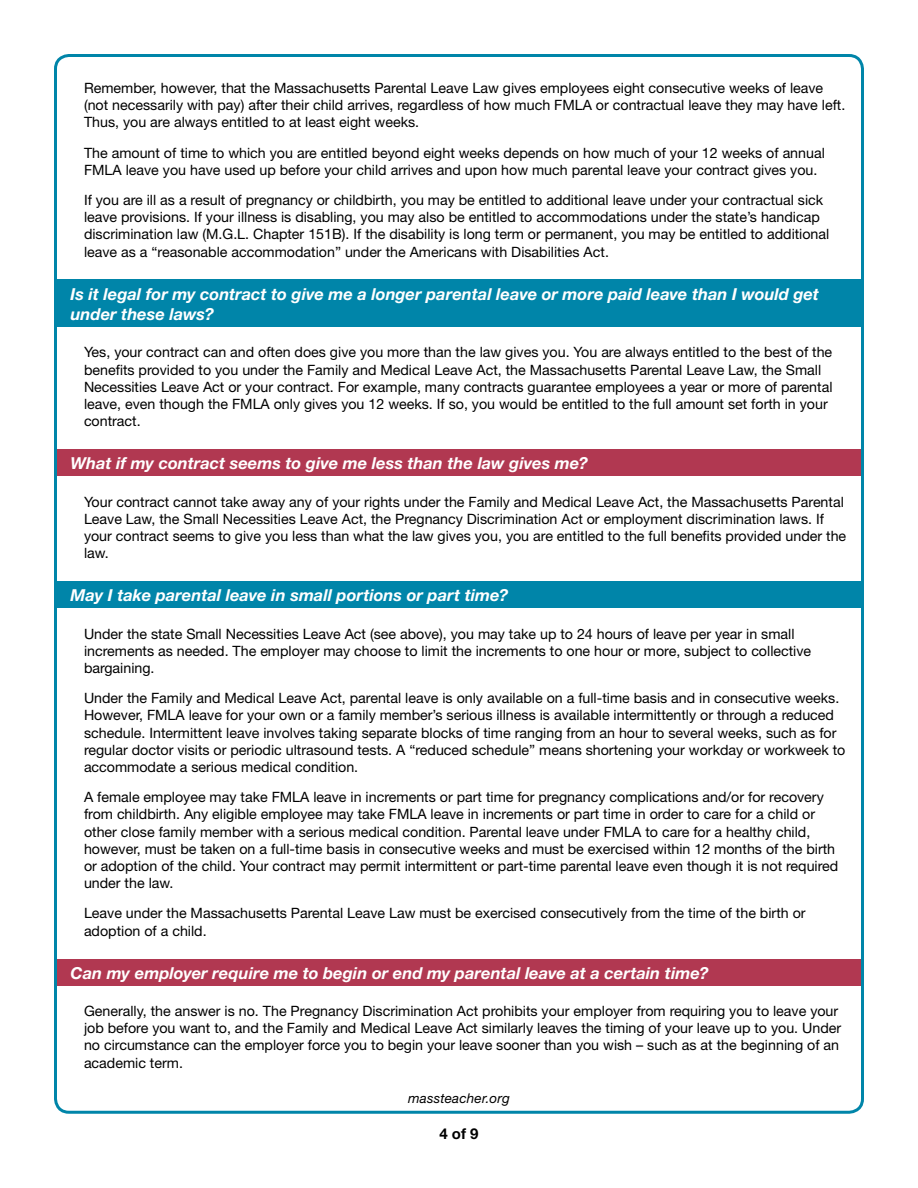
<style>
.page{position:relative;width:918px;height:1188px;background:#fff}
.page>*{position:absolute;margin:0;border:0;box-sizing:border-box;transform-origin:0 0}
.t1{font:italic 700 16.5px/19.8px "Helvetica Neue";color:#fff}
.t2{font:700 15px "Helvetica Neue";color:#000}
.Body_Text_INDENT{font:14.25px/17.1px "Helvetica Neue";color:#000}
.t3{font:italic 13.5px "Helvetica Neue";letter-spacing:.015em;color:#000}
</style>
<div class="page">
<div style="left:57px;top:280px;width:805px;height:47px;background:#0085a9"></div>
<div style="left:57px;top:449px;width:805px;height:27px;background:#b13851"></div>
<div style="left:57px;top:581px;width:805px;height:27px;background:#0085a9"></div>
<div style="left:57px;top:959px;width:805px;height:27px;background:#b13851"></div>
<p class="Body_Text_INDENT" style="left:84px;top:79px;width:763px">Remember, however, that the Massachusetts Parental Leave Law gives employees eight consecutive weeks of leave (not necessarily with pay) after their child arrives, regardless of how much FMLA or contractual leave they may have left.<br>Thus, you are always entitled to at least eight weeks.</p>
<p class="Body_Text_INDENT" style="left:84px;top:144px;width:742px">The amount of time to which you are entitled beyond eight weeks depends on how much of your 12 weeks of annual<br>FMLA leave you have used up before your child arrives and upon how much parental leave your contract gives you.</p>
<p class="Body_Text_INDENT" style="left:84px;top:191px;width:747px">If you are ill as a result of pregnancy or childbirth, you may be entitled to additional leave under your contractual sick leave provisions. If your illness is disabling, you may also be entitled to accommodations under the state’s handicap discrimination law (M.G.L. Chapter 151B). If the disability is long term or permanent, you may be entitled to additional leave as a “reasonable accommodation” under the Americans with Disabilities Act.</p>
<p class="t1" style="left:70px;top:284px;width:750px">Is it legal for my contract to give me a longer parental leave or more paid leave than I would get under these laws?</p>
<p class="Body_Text_INDENT" style="left:84px;top:344px;width:750px">Yes, your contract can and often does give you more than the law gives you. You are always entitled to the best of the benefits provided to you under the Family and Medical Leave Act, the Massachusetts Parental Leave Law, the Small Necessities Leave Act or your contract. For example, many contracts guarantee employees a year or more of parental leave, even though the FMLA only gives you 12 weeks. If so, you would be entitled to the full amount set forth in your contract.</p>
<p class="t1" style="left:70px;top:453px;width:519px">What if my contract seems to give me less than the law gives me?</p>
<p class="Body_Text_INDENT" style="left:84px;top:493px;width:764px">Your contract cannot take away any of your rights under the Family and Medical Leave Act, the Massachusetts Parental Leave Law, the Small Necessities Leave Act, the Pregnancy Discrimination Act or employment discrimination laws. If your contract seems to give you less than what the law gives you, you are entitled to the full benefits provided under the law.</p>
<p class="t1" style="left:70px;top:585px;width:439px">May I take parental leave in small portions or part time?</p>
<p class="Body_Text_INDENT" style="left:84px;top:625px;width:729px">Under the state Small Necessities Leave Act (see above), you may take up to 24 hours of leave per year in small increments as needed. The employer may choose to limit the increments to one hour or more, subject to collective bargaining.</p>
<p class="Body_Text_INDENT" style="left:84px;top:690px;width:763px">Under the Family and Medical Leave Act, parental leave is only available on a full-time basis and in consecutive weeks.<br>However, FMLA leave for your own or a family member’s serious illness is available intermittently or through a reduced schedule. Intermittent leave involves taking separate blocks of time ranging from an hour to several weeks, such as for regular doctor visits or periodic ultrasound tests. A “reduced schedule” means shortening your workday or workweek to accommodate a serious medical condition.</p>
<p class="Body_Text_INDENT" style="left:84px;top:789px;width:756px">A female employee may take FMLA leave in increments or part time for pregnancy complications and/or for recovery from childbirth. Any eligible employee may take FMLA leave in increments or part time in order to care for a child or other close family member with a serious medical condition. Parental leave under FMLA to care for a healthy child, however, must be taken on a full-time basis in consecutive weeks and must be exercised within 12 months of the birth or adoption of the child. Your contract may permit intermittent or part-time parental leave even though it is not required under the law.</p>
<p class="Body_Text_INDENT" style="left:84px;top:905px;width:723px">Leave under the Massachusetts Parental Leave Law must be exercised consecutively from the time of the birth or adoption of a child.</p>
<p class="t1" style="left:70px;top:962px;width:640px">Can my employer require me to begin or end my parental leave at a certain time?</p>
<p class="Body_Text_INDENT" style="left:84px;top:1002px;width:759px">Generally, the answer is no. The Pregnancy Discrimination Act prohibits your employer from requiring you to leave your job before you want to, and the Family and Medical Leave Act similarly leaves the timing of your leave up to you. Under no circumstance can the employer force you to begin your leave sooner than you wish – such as at the beginning of an academic term.</p>
<p class="t3" style="left:408px;top:1091px;width:103px">massteacher.org</p>
<p class="t2" style="left:439px;top:1124px;width:41px">4 of 9</p>
</div>
